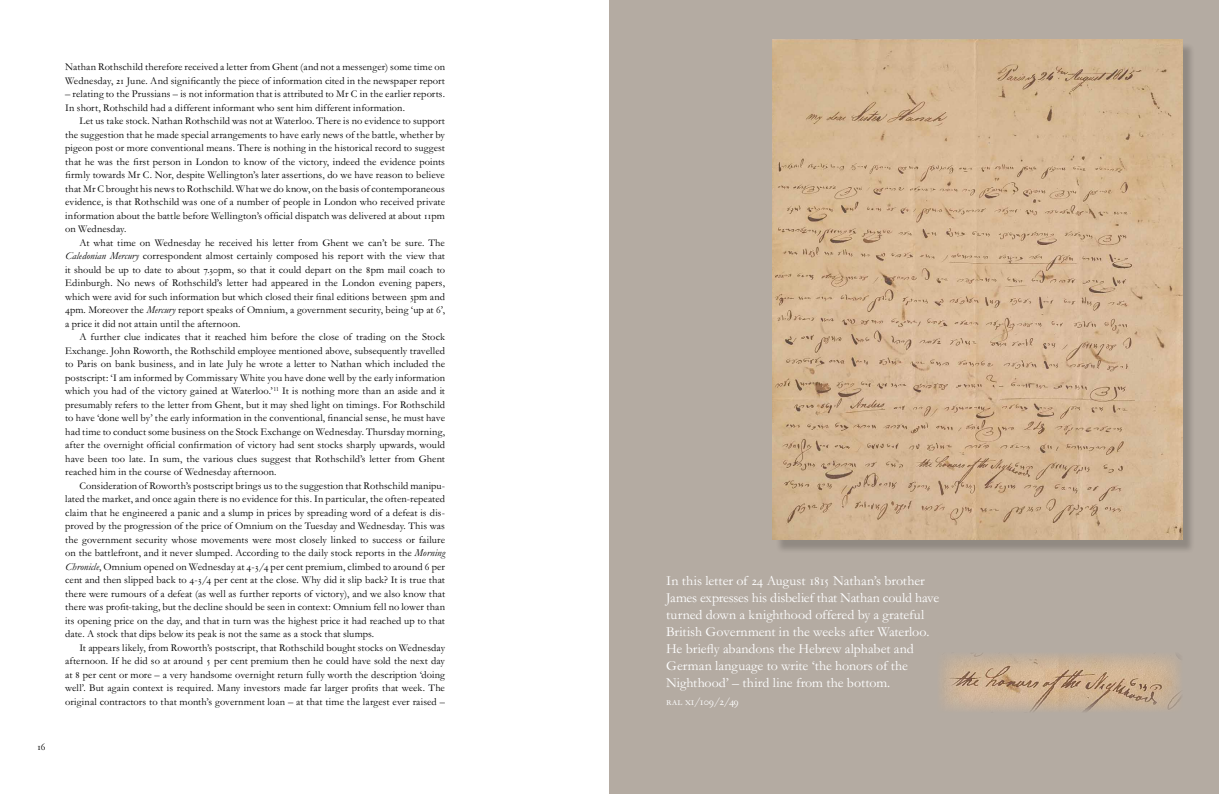
<style>
.page{position:relative;width:1219px;height:794px;background:#fff}
.page>*{position:absolute;margin:0;border:0;box-sizing:border-box;transform-origin:0 0}
.t1{font:14px/17px "Garamond";color:#fff}
.t2{font:11.5px "Garamond Expert";letter-spacing:-.025em;color:#fff}
.t3{font:10.5px/13.5px "Garamond";letter-spacing:.005em;color:#000;text-align:justify}
.s1{font-family:"Garamond Expert"}
.s2{font-style:italic}
.s3{font-family:"Garamond"}
</style>
<div class="page">
<div style="left:609px;top:0;width:610px;height:794px;background:#b4aba2"></div>
<img style="left:943px;top:653px;width:238px;height:59px">
<div style="left:775px;top:42px;width:421px;height:511px;background:#000;opacity:.2"></div>
<img style="left:772px;top:40px;width:410px;height:500px">
<p class="t3" style="left:65px;top:60px;width:381px">Nathan Rothschild therefore received a letter from Ghent (and not a messenger) some time on<br>Wednesday, <span class="s1">21</span> June. And significantly the piece of information cited in the newspaper report</p>
<p class="t3" style="left:65px;top:87px;width:381px">– relating to the Prussians – is not information that is attributed to Mr C in the earlier reports.<br>In short, Rothschild had a different informant who sent him different information.</p>
<p class="t3" style="left:65px;top:114px;width:381px;text-indent:14px">Let us take stock. Nathan Rothschild was not at Waterloo. There is no evidence to support the suggestion that he made special arrangements to have early news of the battle, whether by pigeon post or more conventional means. There is nothing in the historical record to suggest that he was the first person in London to know of the victory, indeed the evidence points firmly towards Mr C. Nor, despite Wellington’s later assertions, do we have reason to believe that Mr C brought his news to Rothschild. What we do know, on the basis of contemporaneous evidence, is that Rothschild was one of a number of people in London who received private information about the battle before Wellington’s official dispatch was delivered at about <span class="s1">11</span>pm on Wednesday.</p>
<p class="t3" style="left:65px;top:236px;width:381px;text-indent:14px">At what time on Wednesday he received his letter from Ghent we can’t be sure. The <span class="s2">Caledonian Mercury</span> correspondent almost certainly composed his report with the view that it should be up to date to about <span class="s1">7.30</span>pm, so that it could depart on the <span class="s1">8</span>pm mail coach to Edinburgh. No news of Rothschild’s letter had appeared in the London evening papers, which were avid for such information but which closed their final editions between <span class="s1">3</span>pm and <span class="s1">4</span>pm. Moreover the <span class="s2">Mercury</span> report speaks of Omnium, a government security, being ‘up at <span class="s1">6</span>’, a price it did not attain until the afternoon.</p>
<p class="t3" style="left:65px;top:330px;width:381px;text-indent:14px">A further clue indicates that it reached him before the close of trading on the Stock Exchange. John Roworth, the Rothschild employee mentioned above, subsequently travelled to Paris on bank business, and in late July he wrote a letter to Nathan which included the postscript: ‘I am informed by Commissary White you have done well by the early information which you had of the victory gained at Waterloo.’<sup>11</sup> It is nothing more than an aside and it presumably refers to the letter from Ghent, but it may shed light on timings. For Rothschild to have ‘done well by’ the early information in the conventional, financial sense, he must have had time to conduct some business on the Stock Exchange on Wednesday. Thursday morning, after the overnight official confirmation of victory had sent stocks sharply upwards, would have been too late. In sum, the various clues suggest that Rothschild’s letter from Ghent reached him in the course of Wednesday afternoon.</p>
<p class="t3" style="left:65px;top:479px;width:381px;text-indent:14px">Consideration of Roworth’s postscript brings us to the suggestion that Rothschild manipu&shy;lated the market, and once again there is no evidence for this. In particular, the often-repeated claim that he engineered a panic and a slump in prices by spreading word of a defeat is dis&shy;proved by the progression of the price of Omnium on the Tuesday and Wednesday. This was the government security whose movements were most closely linked to success or failure on the battlefront, and it never slumped. According to the daily stock reports in the <span class="s2">Morning Chronicle</span>, Omnium opened on Wednesday at <span class="s1">4</span>-<span class="s1">3</span>/<span class="s1">4</span> per cent premium, climbed to around <span class="s1">6</span> per cent and then slipped back to <span class="s1">4</span>-<span class="s1">3</span>/<span class="s1">4</span> per cent at the close. Why did it slip back? It is true that there were rumours of a defeat (as well as further reports of victory), and we also know that there was profit-taking, but the decline should be seen in context: Omnium fell no lower than its opening price on the day, and that in turn was the highest price it had reached up to that date. A stock that dips below its peak is not the same as a stock that slumps.</p>
<p class="t3" style="left:65px;top:641px;width:381px;text-indent:14px">It appears likely, from Roworth’s postscript, that Rothschild bought stocks on Wednesday afternoon. If he did so at around <span class="s1">5</span> per cent premium then he could have sold the next day at <span class="s1">8</span> per cent or more – a very handsome overnight return fully worth the description ‘doing well’. But again context is required. Many investors made far larger profits that week. The original contractors to that month’s government loan – at that time the largest ever raised –</p>
<p class="t1" style="left:666px;top:573px;width:275px">In this letter of <span class="s1">24</span> August <span class="s1">1815</span> Nathan’s brother James expresses his disbelief that Nathan could have turned down a knighthood offered by a grateful British Government in the weeks after Waterloo.<br>He briefly abandons the Hebrew alphabet and German language to write ‘the honors of the Nighthood’ – third line from the bottom.</p>
<p class="t2" style="left:666px;top:697px;width:74px">ral xi<span class="s3">/</span>109<span class="s3">/</span>2<span class="s3">/</span>49</p>
</div>
